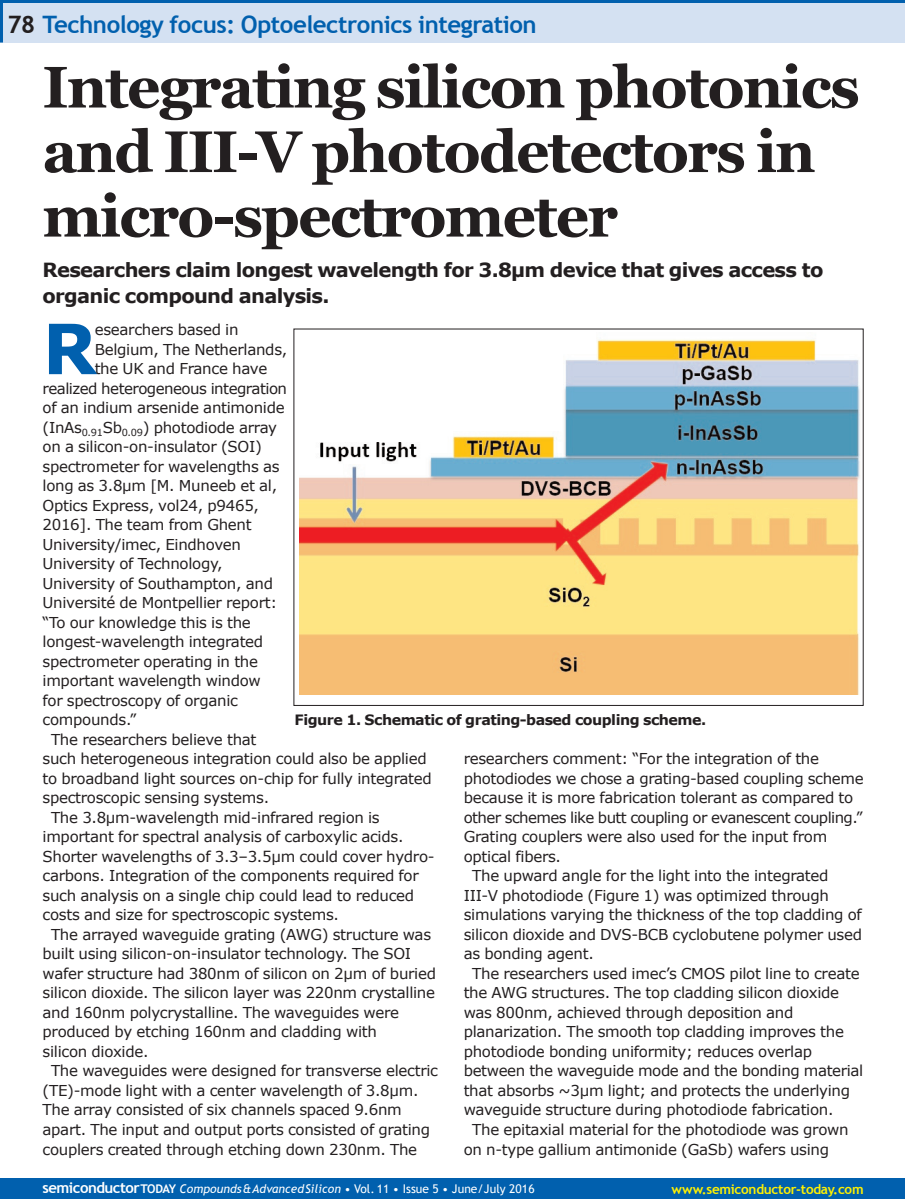
<style>
.page{position:relative;width:905px;height:1199px;background:#fff}
.page>*{position:absolute;margin:0;border:0;box-sizing:border-box;transform-origin:0 0}
.t1{font:700 69.3px "Verdana";color:#0160ae}
.t2{font:700 58.5px/64.5px "Georgia";letter-spacing:-.03em;color:#231f20}
.t3{font:700 24px "Trebuchet MS";letter-spacing:-.02em;color:#0160ae}
.t4{font:700 19.5px/25.5px "Verdana";letter-spacing:-.035em;color:#231f20}
.t5{font:15px "Verdana";letter-spacing:-.02em;color:#231f20}
.t6{font:15px "Verdana";letter-spacing:-.04em;color:#231f20}
.t7{font:700 14.25px "Verdana";letter-spacing:-.035em;color:#231f20}
.t8{font:700 13.5px "Trebuchet MS";letter-spacing:-.02em;color:#fff101}
.t9{font:12px "Trebuchet MS";letter-spacing:.005em;color:#fff}
.s1{color:#231f20}
.s2{font-weight:700;font-size:15px}
.s3{font-weight:700}
.s4{font-style:italic}
</style>
<div class="page">
<div style="left:0;top:0;width:904px;height:43px;background:#d4e1f2"></div>
<hr style="left:0;top:0;width:3px;height:43px;background:#0160ae">
<div style="left:0;top:1178px;width:904px;height:20px;background:#0160ae"></div>
<hr style="left:0;top:0;width:904px;height:3px;background:#0160ae">
<img style="left:299px;top:339px;width:561px;height:355px">
<p class="t3" style="left:7px;top:10px;width:531px"><span class="s1">78</span> Technology focus: Optoelectronics integration</p>
<p class="t2" style="left:43px;top:55px;width:818px">Integrating silicon photonics and III-V photodetectors in micro-spectrometer</p>
<p class="t4" style="left:43px;top:256px;width:782px">Researchers claim longest wavelength for 3.8µm device that gives access to organic compound analysis.</p>
<p class="t5" style="left:95px;top:320px;width:145px">esearchers based in</p>
<p class="t5" style="left:95px;top:339px;width:194px">Belgium, The Netherlands,</p>
<p class="t5" style="left:95px;top:359px;width:174px">the UK and France have</p>
<p class="t5" style="left:43px;top:378px;width:246px">realized heterogeneous integration</p>
<p class="t5" style="left:43px;top:398px;width:244px">of an indium arsenide antimonide</p>
<p class="t5" style="left:43px;top:417px;width:236px">(InAs<sub>0.91</sub>Sb<sub>0.09</sub>) photodiode array</p>
<p class="t5" style="left:43px;top:437px;width:221px">on a silicon-on-insulator (SOI)</p>
<p class="t5" style="left:43px;top:456px;width:238px">spectrometer for wavelengths as</p>
<p class="t5" style="left:43px;top:476px;width:236px">long as 3.8µm [M. Muneeb et al,</p>
<p class="t5" style="left:43px;top:495px;width:218px">Optics Express, vol24, p9465,</p>
<p class="t5" style="left:43px;top:515px;width:211px">2016]. The team from Ghent</p>
<p class="t5" style="left:43px;top:534px;width:200px">University/imec, Eindhoven</p>
<p class="t5" style="left:43px;top:554px;width:182px">University of Technology,</p>
<p class="t5" style="left:43px;top:573px;width:232px">University of Southampton, and</p>
<p class="t5" style="left:43px;top:593px;width:236px">Université de Montpellier report:</p>
<p class="t5" style="left:43px;top:612px;width:210px">“To our knowledge this is the</p>
<p class="t5" style="left:43px;top:632px;width:222px">longest-wavelength integrated</p>
<p class="t5" style="left:43px;top:651px;width:217px">spectrometer operating in the</p>
<p class="t5" style="left:43px;top:671px;width:220px">important wavelength window</p>
<p class="t5" style="left:43px;top:690px;width:197px">for spectroscopy of organic</p>
<p class="t5" style="left:43px;top:710px;width:95px">compounds.”</p>
<p class="t5" style="left:51px;top:729px;width:207px">The researchers believe that</p>
<p class="t5" style="left:43px;top:749px;width:385px">such heterogeneous integration could also be applied</p>
<p class="t5" style="left:43px;top:768px;width:391px">to broadband light sources on-chip for fully integrated</p>
<p class="t5" style="left:43px;top:788px;width:228px">spectroscopic sensing systems.</p>
<p class="t5" style="left:51px;top:807px;width:330px">The 3.8µm-wavelength mid-infrared region is</p>
<p class="t5" style="left:43px;top:827px;width:362px">important for spectral analysis of carboxylic acids.</p>
<p class="t5" style="left:43px;top:846px;width:393px">Shorter wavelengths of 3.3–3.5µm could cover hydro-</p>
<p class="t5" style="left:43px;top:866px;width:378px">carbons. Integration of the components required for</p>
<p class="t5" style="left:43px;top:885px;width:373px">such analysis on a single chip could lead to reduced</p>
<p class="t5" style="left:43px;top:905px;width:298px">costs and size for spectroscopic systems.</p>
<p class="t5" style="left:51px;top:924px;width:381px">The arrayed waveguide grating (AWG) structure was</p>
<p class="t5" style="left:43px;top:944px;width:370px">built using silicon-on-insulator technology. The SOI</p>
<p class="t5" style="left:43px;top:963px;width:395px">wafer structure had 380nm of silicon on 2µm of buried</p>
<p class="t5" style="left:43px;top:983px;width:394px">silicon dioxide. The silicon layer was 220nm crystalline</p>
<p class="t5" style="left:43px;top:1002px;width:358px">and 160nm polycrystalline. The waveguides were</p>
<p class="t5" style="left:43px;top:1022px;width:336px">produced by etching 160nm and cladding with</p>
<p class="t5" style="left:43px;top:1041px;width:107px">silicon dioxide.</p>
<p class="t5" style="left:51px;top:1061px;width:388px">The waveguides were designed for transverse electric</p>
<p class="t5" style="left:43px;top:1080px;width:377px">(TE)-mode light with a center wavelength of 3.8µm.</p>
<p class="t5" style="left:43px;top:1100px;width:361px">The array consisted of six channels spaced 9.6nm</p>
<p class="t5" style="left:43px;top:1119px;width:389px">apart. The input and output ports consisted of grating</p>
<p class="t5" style="left:43px;top:1139px;width:376px">couplers created through etching down 230nm. The</p>
<p class="t1" style="left:43px;top:304px;width:56px">R</p>
<p class="t7" style="left:294px;top:711px;width:413px">Figure 1. Schematic of grating-based coupling scheme.</p>
<p class="t5" style="left:463px;top:749px;width:357px">researchers comment: “For the integration of the</p>
<p class="t5" style="left:463px;top:768px;width:401px">photodiodes we chose a grating-based coupling scheme</p>
<p class="t5" style="left:463px;top:788px;width:391px">because it is more fabrication tolerant as compared to</p>
<p class="t6" style="left:463px;top:807px;width:400px">other schemes like butt coupling or evanescent coupling.”</p>
<p class="t5" style="left:463px;top:827px;width:365px">Grating couplers were also used for the input from</p>
<p class="t5" style="left:463px;top:846px;width:99px">optical fibers.</p>
<p class="t5" style="left:472px;top:866px;width:358px">The upward angle for the light into the integrated</p>
<p class="t5" style="left:463px;top:885px;width:367px">III-V photodiode (Figure 1) was optimized through</p>
<p class="t5" style="left:463px;top:905px;width:399px">simulations varying the thickness of the top cladding of</p>
<p class="t5" style="left:463px;top:924px;width:400px">silicon dioxide and DVS-BCB cyclobutene polymer used</p>
<p class="t5" style="left:463px;top:944px;width:132px">as bonding agent.</p>
<p class="t5" style="left:472px;top:963px;width:389px">The researchers used imec’s CMOS pilot line to create</p>
<p class="t5" style="left:463px;top:983px;width:377px">the AWG structures. The top cladding silicon dioxide</p>
<p class="t5" style="left:463px;top:1002px;width:331px">was 800nm, achieved through deposition and</p>
<p class="t5" style="left:463px;top:1022px;width:382px">planarization. The smooth top cladding improves the</p>
<p class="t5" style="left:463px;top:1041px;width:350px">photodiode bonding uniformity; reduces overlap</p>
<p class="t5" style="left:463px;top:1061px;width:401px">between the waveguide mode and the bonding material</p>
<p class="t5" style="left:463px;top:1080px;width:388px">that absorbs ~3µm light; and protects the underlying</p>
<p class="t5" style="left:463px;top:1100px;width:371px">waveguide structure during photodiode fabrication.</p>
<p class="t5" style="left:472px;top:1119px;width:378px">The epitaxial material for the photodiode was grown</p>
<p class="t5" style="left:463px;top:1139px;width:367px">on n-type gallium antimonide (GaSb) wafers using</p>
<p class="t9" style="left:43px;top:1181px;width:493px"><span class="s2">semiconductor</span><span class="s3">TODAY</span> <span class="s4">Compounds&amp;AdvancedSilicon</span> • Vol. 11 • Issue 5 • June/July 2016</p>
<p class="t8" style="left:671px;top:1180px;width:194px">www.semiconductor-today.com</p>
</div>
